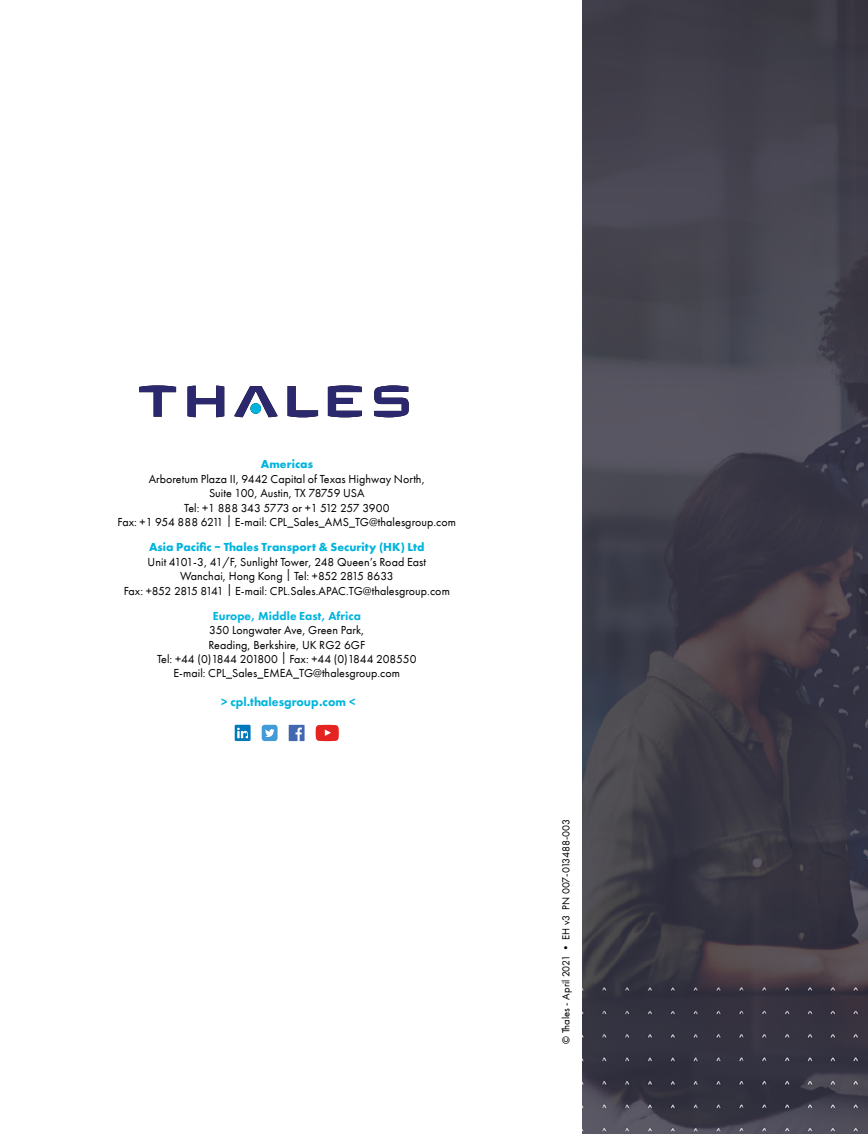
<style>
.page{position:relative;width:868px;height:1134px;background:#fff}
.page>*{position:absolute;margin:0;border:0;box-sizing:border-box;transform-origin:0 0}
.t1{font:800 12.6px "Futura PT";color:#00b4dd}
.t2{font:12px/14.4px "Futura PT";letter-spacing:.005em;color:#000;text-align:center}
.t3{font:700 12px "Futura PT";letter-spacing:.005em;color:#00b4dd}
.t4{font:800 12px "Futura PT";letter-spacing:.005em;color:#00b4dd}
.t5{font:10.6px "Futura PT";color:#000}
</style>
<div class="page">
<svg style="left:374px;top:385px;width:34px;height:32px"></svg>
<svg style="left:328px;top:385px;width:34px;height:32px"></svg>
<svg style="left:287px;top:386px;width:31px;height:31px"></svg>
<svg style="left:234px;top:386px;width:44px;height:31px"></svg>
<div style="left:250px;top:403px;width:11px;height:11px;background:#00b4dd;border-radius:50%"></div>
<svg style="left:187px;top:386px;width:37px;height:31px"></svg>
<svg style="left:139px;top:385px;width:37px;height:32px"></svg>
<svg style="left:235px;top:725px;width:15px;height:16px"></svg>
<svg style="left:262px;top:725px;width:15px;height:16px"></svg>
<svg style="left:289px;top:725px;width:15px;height:16px"></svg>
<svg style="left:315px;top:725px;width:24px;height:16px"></svg>
<img style="left:582px;top:0;width:285px;height:1134px">
<p class="t3" style="left:261px;top:457px;width:54px">Americas</p>
<p class="t2" style="left:118px;top:472px;width:340px">Arboretum Plaza II, 9442 Capital of Texas Highway North,<br>Suite 100, Austin, TX 78759 USA<br>Tel: +1 888 343 5773 or +1 512 257 3900<br>Fax: +1 954 888 6211 | E-mail: CPL_Sales_AMS_TG@thalesgroup.com</p>
<p class="t3" style="left:149px;top:540px;width:277px">Asia Pacific – Thales Transport &amp; Security (HK) Ltd</p>
<p class="t2" style="left:124px;top:554px;width:327px">Unit 4101-3, 41/F, Sunlight Tower, 248 Queen’s Road East<br>Wanchai, Hong Kong | Tel: +852 2815 8633<br>Fax: +852 2815 8141 | E-mail: CPL.Sales.APAC.TG@thalesgroup.com</p>
<p class="t4" style="left:213px;top:608px;width:150px">Europe, Middle East, Africa</p>
<p class="t2" style="left:157px;top:623px;width:261px">350 Longwater Ave, Green Park,<br>Reading, Berkshire, UK RG2 6GF<br>Tel: +44 (0)1844 201800 | Fax: +44 (0)1844 208550<br>E-mail: CPL_Sales_EMEA_TG@thalesgroup.com</p>
<p class="t1" style="left:221px;top:694px;width:136px">&gt; cpl.thalesgroup.com &lt;</p>
<p class="t5" style="left:559px;top:1044px;width:226px;rotate:-90deg">© Thales - April 2021 • EH v3 PN 007-013488-003</p>
</div>
